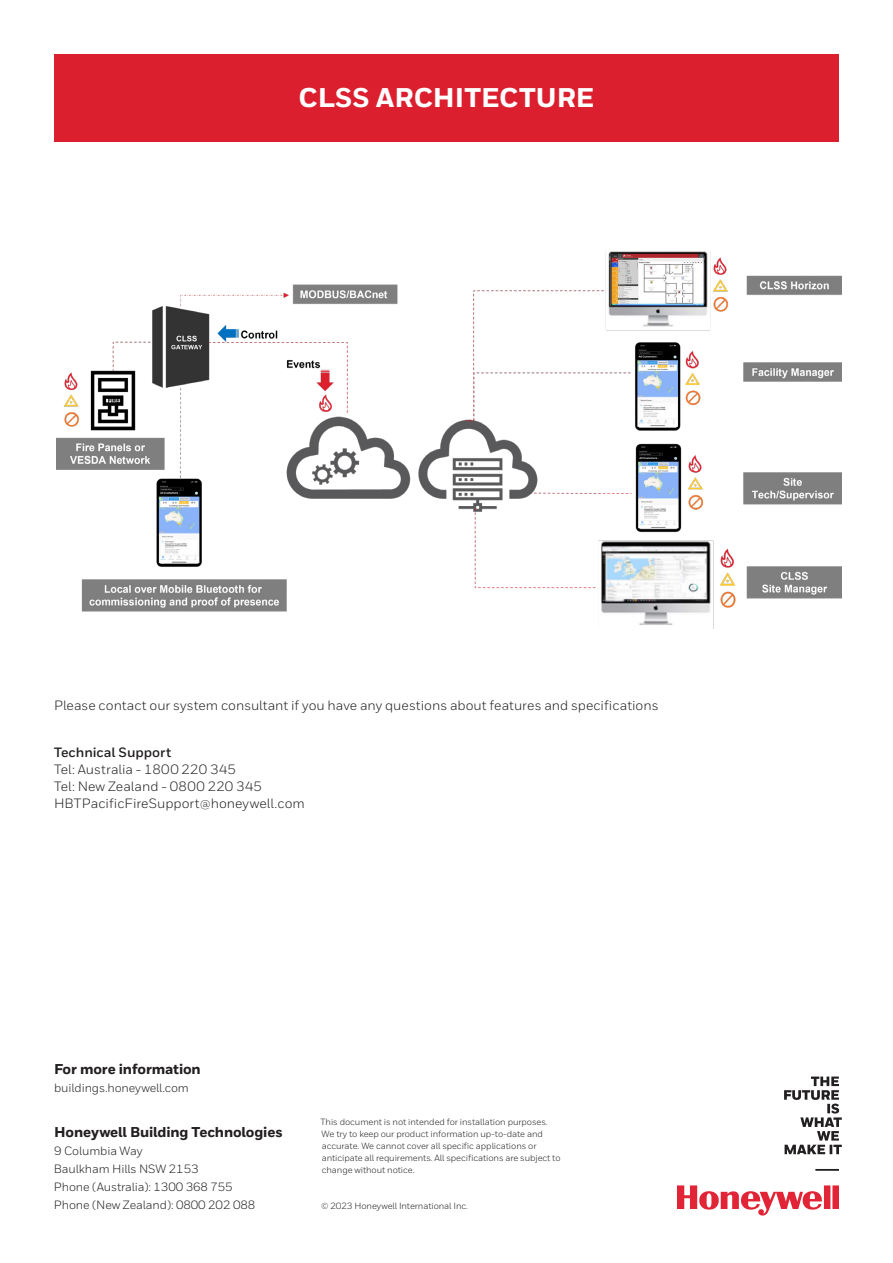
<style>
.page{position:relative;width:893px;height:1263px;background:#fff}
.page>*{position:absolute;margin:0;border:0;box-sizing:border-box;transform-origin:0 0}
.t1{font:800 27px "Honeywell Sans";color:#fff}
.t2{font:800 14.25px "Honeywell Sans";letter-spacing:-.01em;color:#231f20}
.Body__9_13_pt{font:13.5px "Honeywell Sans";color:#231f20}
.Body__9_13_pt-2{font:700 13.5px "Honeywell Sans";color:#231f20}
.t3{font:12px/18px "Honeywell Sans";letter-spacing:-.01em;color:#231f20}
.t4{font:9px/12px "Honeywell Sans";letter-spacing:-.01em;color:#231f20}
</style>
<div class="page">
<svg style="left:677px;top:1185px;width:162px;height:31px"></svg>
<svg style="left:784px;top:1076px;width:58px;height:95px"></svg>
<div style="left:54px;top:54px;width:785px;height:87px;background:#dc1f2e"></div>
<img style="left:57px;top:252px;width:785px;height:376px">
<p class="t1" style="left:299px;top:81px;width:297px">CLSS ARCHITECTURE</p>
<p class="Body__9_13_pt" style="left:54px;top:697px;width:606px">Please contact our system consultant if you have any questions about features and specifications</p>
<p class="Body__9_13_pt-2" style="left:54px;top:744px;width:119px">Technical Support</p>
<p class="Body__9_13_pt" style="left:54px;top:761px;width:183px">Tel: Australia - 1800 220 345</p>
<p class="Body__9_13_pt" style="left:54px;top:778px;width:210px">Tel: New Zealand - 0800 220 345</p>
<p class="Body__9_13_pt" style="left:54px;top:795px;width:252px">HBTPacificFireSupport@honeywell.com</p>
<h2 class="t2" style="left:54px;top:1060px;width:148px">For more information</h2>
<h3 class="t3" style="left:54px;top:1079px;width:136px">buildings.honeywell.com</h3>
<h2 class="t2" style="left:54px;top:1123px;width:230px">Honeywell Building Technologies</h2>
<h3 class="t3" style="left:54px;top:1142px;width:203px">9 Columbia Way<br>Baulkham Hills NSW 2153<br>Phone (Australia): 1300 368 755<br>Phone (New Zealand): 0800 202 088</h3>
<p class="t4" style="left:321px;top:1116px;width:241px">This document is not intended for installation purposes.<br>We try to keep our product information up-to-date and accurate. We cannot cover all specific applications or anticipate all requirements. All specifications are subject to change without notice.</p>
<p class="t4" style="left:321px;top:1200px;width:149px">© 2023 Honeywell International Inc.</p>
</div>
